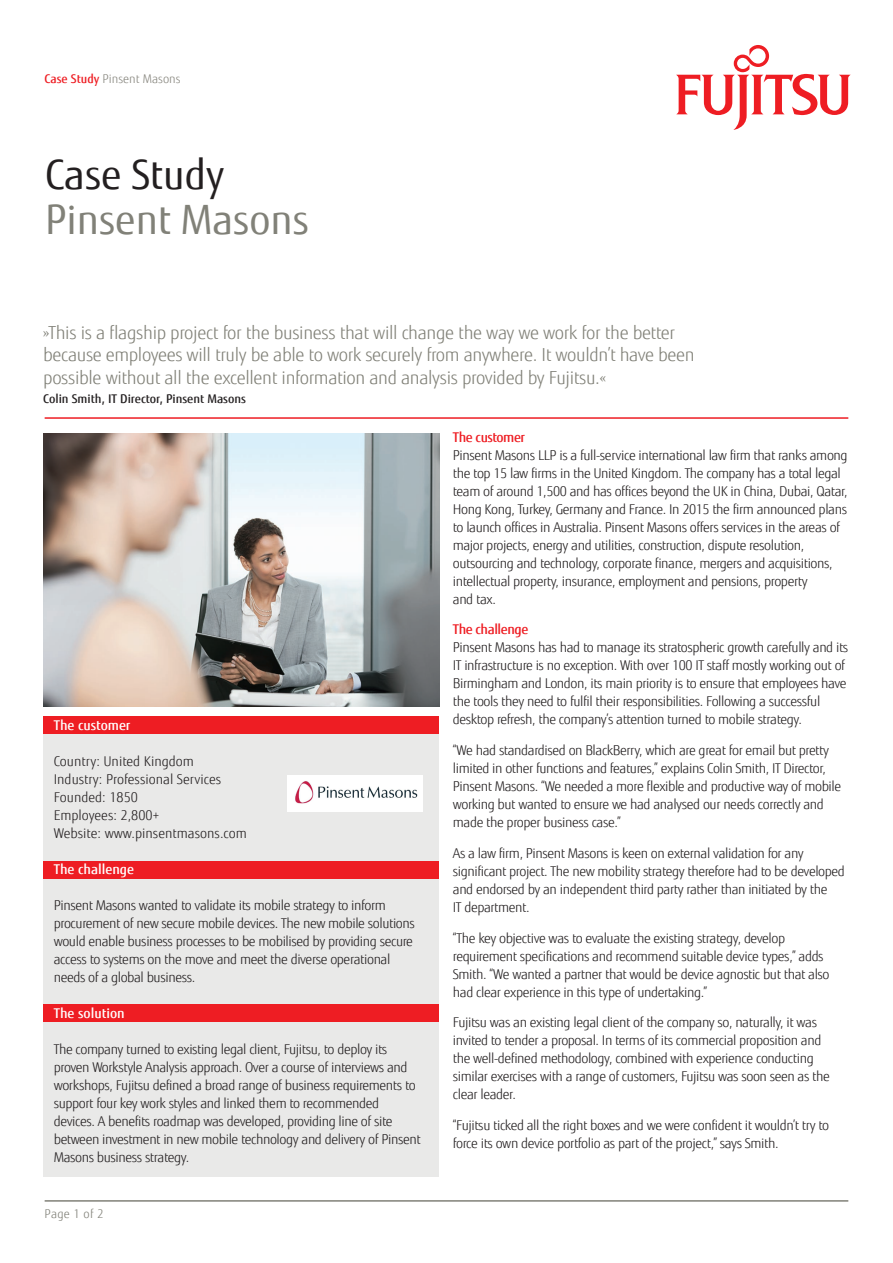
<style>
.page{position:relative;width:893px;height:1263px;background:#fff}
.page>*{position:absolute;margin:0;border:0;box-sizing:border-box;transform-origin:0 0}
.t1{font:40.5px "Fujitsu Sans";color:#818178}
.t2{font:40.5px "Fujitsu Sans";color:#231f20}
.copy{font:300 18px/22.5px "Fujitsu Sans";letter-spacing:-.02em;color:#818178}
.copy-2{font:300 13.5px/18px "Fujitsu Sans";letter-spacing:-.03em;color:#231f20}
.copy-3{font:300 13.5px "Fujitsu Sans";color:#231f20}
.copy-4{font:500 13.5px "Fujitsu Sans";color:#fff}
.copy-5{font:500 13.5px "Fujitsu Sans";letter-spacing:-.03em;color:#ee1d23}
.copy-6{font:500 12px "Fujitsu Sans";color:#231f20}
.copy-7{font:300 12px "Fujitsu Sans";color:#87867e}
.copy-8{font:300 12px "Fujitsu Sans";letter-spacing:.02em;color:#818178}
.s1{font-weight:500;color:#ee1d23}
</style>
<div class="page">
<svg style="left:676px;top:45px;width:175px;height:85px"></svg>
<hr style="left:45px;top:417px;width:803px;height:2px;background:#ee1d23">
<hr style="left:45px;top:1200px;width:803px;height:2px;background:#818178">
<img style="left:43px;top:433px;width:396px;height:273px">
<div style="left:43px;top:716px;width:395px;height:461px;background:#e9e9e8"></div>
<div style="left:43px;top:716px;width:396px;height:18px;background:#ee1d23"></div>
<div style="left:43px;top:861px;width:395px;height:18px;background:#ee1d23"></div>
<div style="left:43px;top:1004px;width:395px;height:18px;background:#ee1d23"></div>
<div style="left:288px;top:776px;width:135px;height:36px;background:#fff"></div>
<img style="left:295px;top:781px;width:123px;height:23px">
<p class="copy-7" style="left:45px;top:71px;width:137px"><span class="s1">Case Study</span> Pinsent Masons</p>
<p class="t2" style="left:45px;top:149px;width:181px">Case Study</p>
<p class="t1" style="left:45px;top:194px;width:265px">Pinsent Masons</p>
<p class="copy" style="left:43px;top:321px;width:653px">»This is a flagship project for the business that will change the way we work for the better because employees will truly be able to work securely from anywhere. It wouldn’t have been possible without all the excellent information and analysis provided by Fujitsu.«</p>
<p class="copy-6" style="left:43px;top:391px;width:204px">Colin Smith, IT Director, Pinsent Masons</p>
<p class="copy-4" style="left:54px;top:717px;width:78px">The customer</p>
<p class="copy-3" style="left:54px;top:753px;width:142px">Country: United Kingdom</p>
<p class="copy-3" style="left:54px;top:771px;width:169px">Industry: Professional Services</p>
<p class="copy-3" style="left:54px;top:789px;width:86px">Founded: 1850</p>
<p class="copy-3" style="left:54px;top:807px;width:108px">Employees: 2,800+</p>
<p class="copy-3" style="left:54px;top:825px;width:195px">Website: www.pinsentmasons.com</p>
<p class="copy-4" style="left:54px;top:861px;width:82px">The challenge</p>
<p class="copy-2" style="left:54px;top:897px;width:363px">Pinsent Masons wanted to validate its mobile strategy to inform procurement of new secure mobile devices. The new mobile solutions would enable business processes to be mobilised by providing secure access to systems on the move and meet the diverse operational needs of a global business.</p>
<p class="copy-4" style="left:54px;top:1005px;width:72px">The solution</p>
<p class="copy-2" style="left:54px;top:1041px;width:368px">The company turned to existing legal client, Fujitsu, to deploy its proven Workstyle Analysis approach. Over a course of interviews and workshops, Fujitsu defined a broad range of business requirements to support four key work styles and linked them to recommended devices. A benefits roadmap was developed, providing line of site between investment in new mobile technology and delivery of Pinsent Masons business strategy.</p>
<p class="copy-8" style="left:45px;top:1207px;width:60px">Page 1 of 2</p>
<p class="copy-5" style="left:453px;top:428px;width:74px">The customer</p>
<p class="copy-2" style="left:453px;top:446px;width:396px">Pinsent Masons LLP is a full-service international law firm that ranks among the top 15 law firms in the United Kingdom. The company has a total legal team of around 1,500 and has offices beyond the UK in China, Dubai, Qatar, Hong Kong, Turkey, Germany and France. In 2015 the firm announced plans to launch offices in Australia. Pinsent Masons offers services in the areas of major projects, energy and utilities, construction, dispute resolution, outsourcing and technology, corporate finance, mergers and acquisitions, intellectual property, insurance, employment and pensions, property<br>and tax.</p>
<p class="copy-2" style="left:453px;top:621px;width:397px"><span class="s1">The challenge<br></span>Pinsent Masons has had to manage its stratospheric growth carefully and its IT infrastructure is no exception. With over 100 IT staff mostly working out of Birmingham and London, its main priority is to ensure that employees have the tools they need to fulfil their responsibilities. Following a successful desktop refresh, the company’s attention turned to mobile strategy.</p>
<p class="copy-2" style="left:453px;top:741px;width:390px">“We had standardised on BlackBerry, which are great for email but pretty limited in other functions and features,” explains Colin Smith, IT Director, Pinsent Masons. “We needed a more flexible and productive way of mobile working but wanted to ensure we had analysed our needs correctly and made the proper business case.”</p>
<p class="copy-2" style="left:453px;top:844px;width:394px">As a law firm, Pinsent Masons is keen on external validation for any significant project. The new mobility strategy therefore had to be developed and endorsed by an independent third party rather than initiated by the<br>IT department.</p>
<p class="copy-2" style="left:453px;top:929px;width:378px">“The key objective was to evaluate the existing strategy, develop requirement specifications and recommend suitable device types,” adds Smith. “We wanted a partner that would be device agnostic but that also had clear experience in this type of undertaking.”</p>
<p class="copy-2" style="left:453px;top:1014px;width:379px">Fujitsu was an existing legal client of the company so, naturally, it was invited to tender a proposal. In terms of its commercial proposition and the well-defined methodology, combined with experience conducting similar exercises with a range of customers, Fujitsu was soon seen as the clear leader.</p>
<p class="copy-2" style="left:453px;top:1116px;width:378px">“Fujitsu ticked all the right boxes and we were confident it wouldn’t try to force its own device portfolio as part of the project,” says Smith.</p>
</div>
